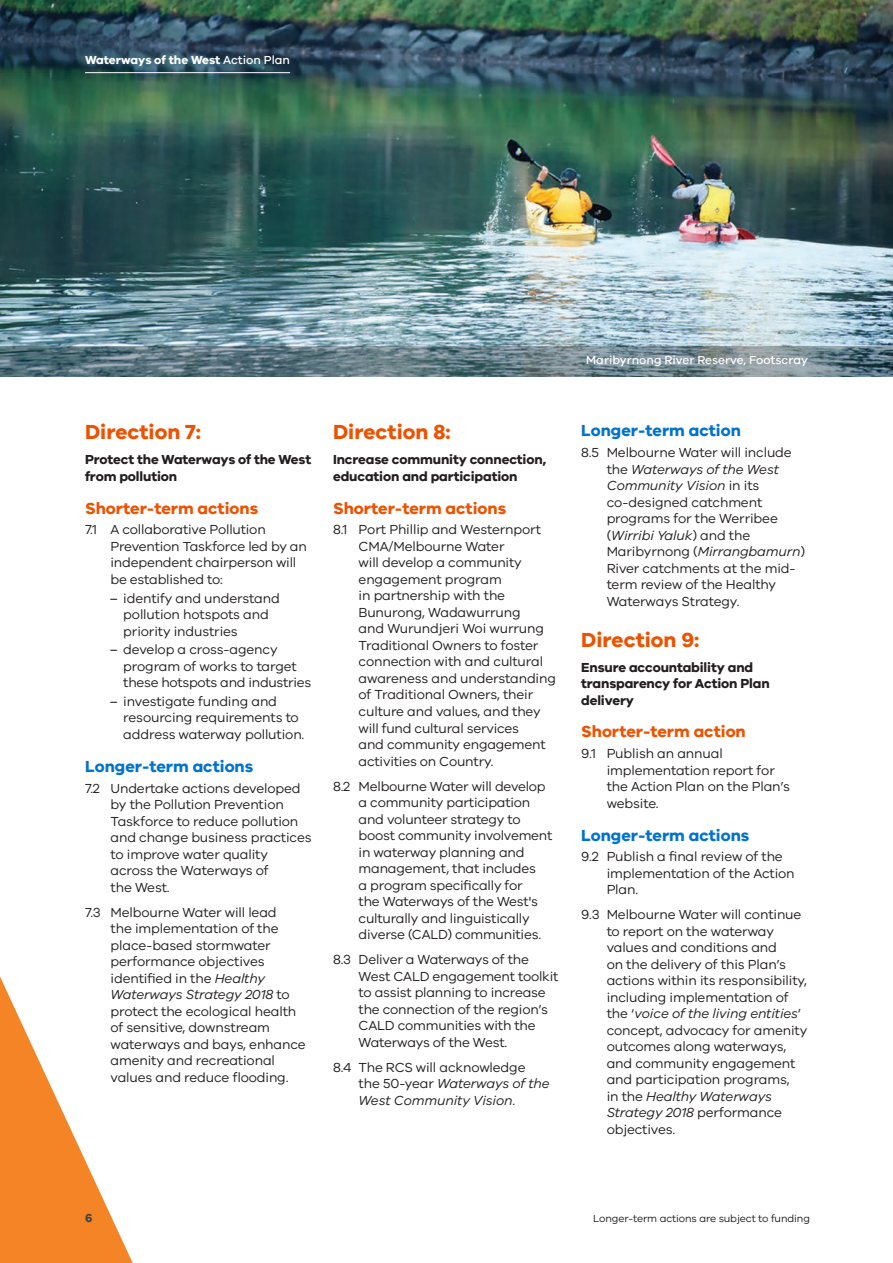
<style>
.page{position:relative;width:893px;height:1263px;background:#fff}
.page>*{position:absolute;margin:0;border:0;box-sizing:border-box;transform-origin:0 0}
.Heading_B{font:700 21px "VIC";color:#ed5200}
.Heading_C{font:700 16.5px "VIC";color:#ed5200}
.Heading_C-2{font:700 16.5px "VIC";color:#0073ce}
.Body_copy{font:13.5px/16.5px "VIC";letter-spacing:-.01em;color:#231f20}
.Body_bullet_L2{font:13.5px/16.5px "VIC";letter-spacing:-.01em;color:#231f20}
.Body_copy-2{font:700 13.5px/16.5px "VIC";letter-spacing:-.01em;color:#231f20}
.t1{font:500 12px "VIC";color:#fff}
.t2{font:700 12px "VIC";color:#fff}
.t3{font:700 12px "VIC";color:#35474f}
.Body_copy-3{font:10.5px "VIC";letter-spacing:-.01em;color:#231f20}
.s1{font-weight:500;color:#35474f}
.s2{font-family:"Calibri"}
.s3{font-style:italic}
</style>
<div class="page">
<svg style="left:0;top:977px;width:133px;height:286px"></svg>
<img style="left:0;top:0;width:893px;height:346px">
<svg style="left:0;top:346px;width:893px;height:30px;background:#687f88"></svg>
<hr style="left:85px;top:72px;width:205px;height:1px;background:#fff">
<p class="t2" style="left:85px;top:52px;width:207px">Waterways of the West <span class="s1">Action Plan</span></p>
<p class="t1" style="left:586px;top:353px;width:223px">Maribyrnong River Reserve, Footscray</p>
<h1 class="Heading_B" style="left:85px;top:419px;width:117px">Direction 7:</h1>
<p class="Body_copy-2" style="left:85px;top:451px;width:228px">Protect the Waterways of the West from pollution</p>
<h2 class="Heading_C" style="left:85px;top:498px;width:175px">Shorter-term actions</h2>
<p class="Body_copy" style="left:111px;top:521px;width:198px;text-indent:-26px">7.1 A collaborative Pollution<br>Prevention Taskforce led by an independent chairperson will be established to:</p>
<p class="Body_bullet_L2" style="left:123px;top:589px;width:158px;text-indent:-13px"><span class="s2">–</span> identify and understand pollution hotspots and priority industries</p>
<p class="Body_bullet_L2" style="left:123px;top:641px;width:189px;text-indent:-13px"><span class="s2">–</span> develop a cross-agency program of works to target these hotspots and industries</p>
<p class="Body_bullet_L2" style="left:123px;top:693px;width:183px;text-indent:-13px"><span class="s2">–</span> investigate funding and resourcing requirements to address waterway pollution.</p>
<h2 class="Heading_C-2" style="left:85px;top:756px;width:170px">Longer-term actions</h2>
<p class="Body_copy" style="left:111px;top:779px;width:203px;text-indent:-26px">7.2 Undertake actions developed by the Pollution Prevention<br>Taskforce to reduce pollution and change business practices to improve water quality across the Waterways of<br>the West.</p>
<p class="Body_copy" style="left:111px;top:903px;width:197px;text-indent:-26px">7.3 Melbourne Water will lead<br>the implementation of the place-based stormwater performance objectives identified in the <span class="s3">Healthy<br>Waterways Strategy 2018</span> to protect the ecological health of sensitive, downstream waterways and bays, enhance amenity and recreational values and reduce flooding.</p>
<h1 class="Heading_B" style="left:333px;top:419px;width:119px">Direction 8:</h1>
<p class="Body_copy-2" style="left:333px;top:451px;width:215px">Increase community connection, education and participation</p>
<h2 class="Heading_C" style="left:333px;top:498px;width:175px">Shorter-term actions</h2>
<p class="Body_copy" style="left:359px;top:521px;width:199px;text-indent:-26px">8.1 Port Phillip and Westernport<br>CMA/Melbourne Water<br>will develop a community engagement program<br>in partnership with the<br>Bunurong, Wadawurrung<br>and Wurundjeri Woi wurrung<br>Traditional Owners to foster connection with and cultural awareness and understanding of Traditional Owners, their culture and values, and they will fund cultural services<br>and community engagement activities on Country.</p>
<p class="Body_copy" style="left:359px;top:777px;width:195px;text-indent:-26px">8.2 Melbourne Water will develop a community participation and volunteer strategy to boost community involvement in waterway planning and management, that includes<br>a program specifically for<br>the Waterways of the West's culturally and linguistically diverse (CALD) communities.</p>
<p class="Body_copy" style="left:359px;top:951px;width:201px;text-indent:-26px">8.3 Deliver a Waterways of the<br>West CALD engagement toolkit to assist planning to increase the connection of the region’s<br>CALD communities with the<br>Waterways of the West.</p>
<p class="Body_copy" style="left:359px;top:1058px;width:193px;text-indent:-26px">8.4 The RCS will acknowledge the 50-year <span class="s3">Waterways of the<br>West Community Vision</span>.</p>
<h2 class="Heading_C-2" style="left:581px;top:420px;width:161px">Longer-term action</h2>
<p class="Body_copy" style="left:607px;top:444px;width:200px;text-indent:-26px">8.5 Melbourne Water will include the <span class="s3">Waterways of the West<br>Community Vision</span> in its co-designed catchment programs for the Werribee (<span class="s3">Wirribi Yaluk</span>) and the<br>Maribyrnong (<span class="s3">Mirrangbamurn</span>)<br>River catchments at the mid&shy;term review of the Healthy<br>Waterways Strategy.</p>
<h1 class="Heading_B" style="left:581px;top:626px;width:120px">Direction 9:</h1>
<p class="Body_copy-2" style="left:581px;top:658px;width:190px">Ensure accountability and transparency for Action Plan delivery</p>
<h2 class="Heading_C" style="left:581px;top:722px;width:166px">Shorter-term action</h2>
<p class="Body_copy" style="left:607px;top:745px;width:185px;text-indent:-26px">9.1 Publish an annual implementation report for the Action Plan on the Plan’s website.</p>
<h2 class="Heading_C-2" style="left:581px;top:825px;width:170px">Longer-term actions</h2>
<p class="Body_copy" style="left:607px;top:848px;width:190px;text-indent:-26px">9.2 Publish a final review of the implementation of the Action<br>Plan.</p>
<p class="Body_copy" style="left:607px;top:906px;width:202px;text-indent:-26px">9.3 Melbourne Water will continue to report on the waterway values and conditions and<br>on the delivery of this Plan’s actions within its responsibility, including implementation of the ‘<span class="s3">voice of the living entities</span>’ concept, advocacy for amenity outcomes along waterways, and community engagement and participation programs,<br>in the <span class="s3">Healthy Waterways<br>Strategy 2018</span> performance objectives.</p>
<p class="t3" style="left:85px;top:1211px;width:9px">6</p>
<p class="Body_copy-3" style="left:593px;top:1212px;width:218px">Longer-term actions are subject to funding</p>
</div>
